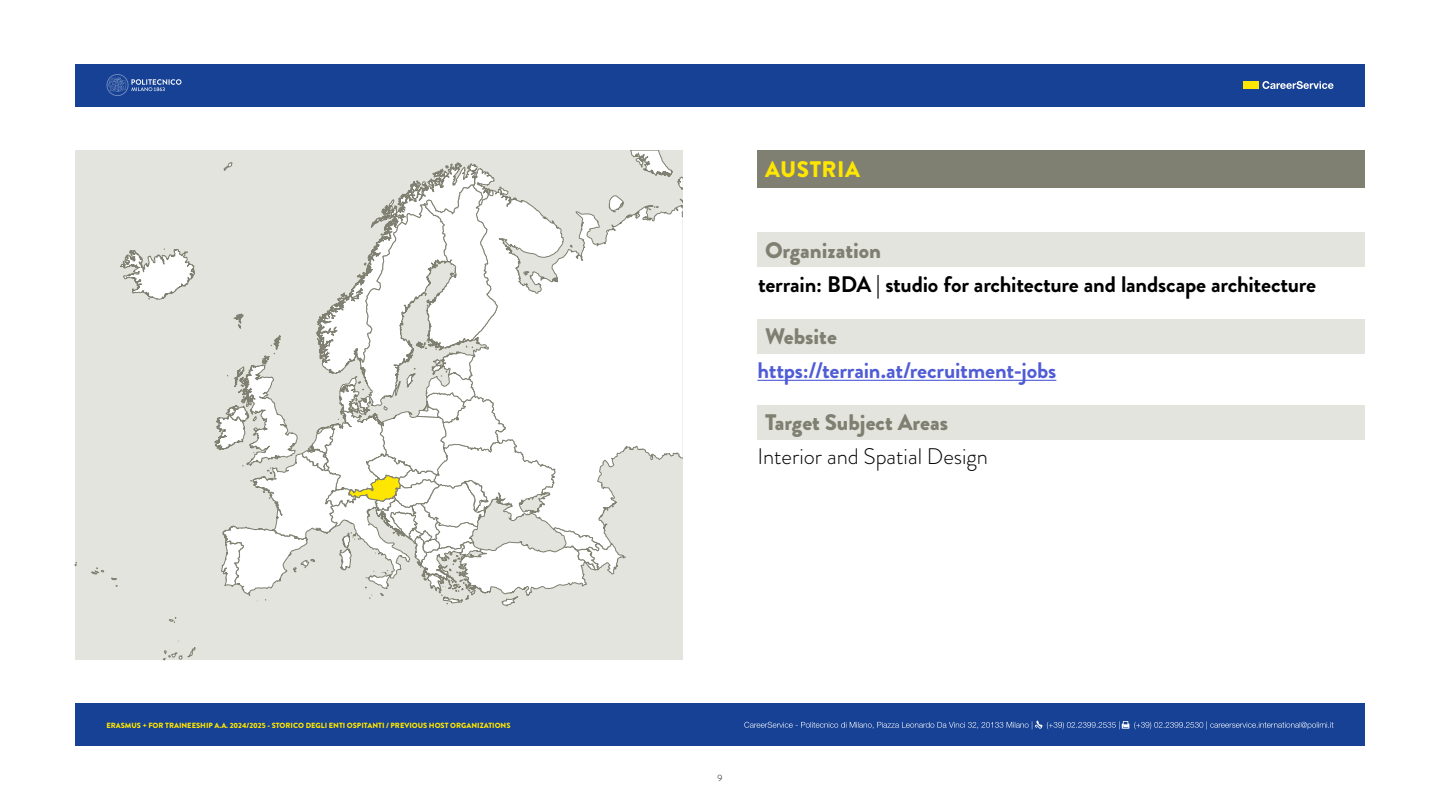
<style>
.page{position:relative;width:1440px;height:810px;background:#fff}
.page>*{position:absolute;margin:0;border:0;box-sizing:border-box;transform-origin:0 0}
.t1{font:700 22.5px "Brandon Grotesque";letter-spacing:-.01em;color:#000}
.t2{font:900 22.5px "Brandon Grotesque";color:#7f8071}
.t3{font:700 22.5px "Brandon Grotesque";letter-spacing:-.01em;color:#4f5cd6}
.t4{font:300 22.5px "Brandon Grotesque";color:#000}
.t5{font:900 22.5px "Brandon Grotesque";letter-spacing:.02em;color:#ffe600}
.t6{font:300 9px "Brandon Grotesque";color:#000}
.t7{font:900 7.5px "Brandon Grotesque";color:#ffe600}
</style>
<div class="page">
<div style="left:75px;top:704px;width:1290px;height:42px;background:#164194"></div>
<div style="left:75px;top:64px;width:1290px;height:42px;background:#164194"></div>
<svg style="left:106px;top:74px;width:76px;height:22px"></svg>
<div style="left:1244px;top:81px;width:15px;height:8px;background:#ffe600"></div>
<svg style="left:1262px;top:81px;width:72px;height:8px"></svg>
<svg style="left:744px;top:720px;width:589px;height:9px"></svg>
<div style="left:75px;top:150px;width:607px;height:510px;background:#e4e4de"></div>
<svg style="left:417px;top:150px;width:265px;height:310px"></svg>
<svg style="left:75px;top:185px;width:551px;height:475px"></svg>
<div style="left:758px;top:319px;width:607px;height:34px;background:#e4e4de"></div>
<div style="left:758px;top:405px;width:607px;height:34px;background:#e4e4de"></div>
<div style="left:758px;top:233px;width:607px;height:34px;background:#e4e4de"></div>
<div style="left:758px;top:150px;width:607px;height:38px;background:#7f8071"></div>
<hr style="left:758px;top:380px;width:298px;height:1px;background:#4f5cd6">
<p class="t7" style="left:106px;top:720px;width:406px">ERASMUS + FOR TRAINEESHIP A.A. 2024/2025 - STORICO DEGLI ENTI OSPITANTI / PREVIOUS HOST ORGANIZATIONS</p>
<h1 class="t5" style="left:765px;top:153px;width:96px">AUSTRIA</h1>
<h1 class="t2" style="left:765px;top:234px;width:118px">Organization</h1>
<h1 class="t1" style="left:758px;top:268px;width:560px">terrain: BDA | studio for architecture and landscape architecture</h1>
<h1 class="t2" style="left:765px;top:320px;width:73px">Website</h1>
<h1 class="t3" style="left:758px;top:355px;width:300px">https://terrain.at/recruitment-jobs</h1>
<h1 class="t2" style="left:765px;top:406px;width:185px">Target Subject Areas</h1>
<h1 class="t4" style="left:758px;top:441px;width:232px">Interior and Spatial Design</h1>
<p class="t6" style="left:718px;top:772px;width:6px">9</p>
</div>
